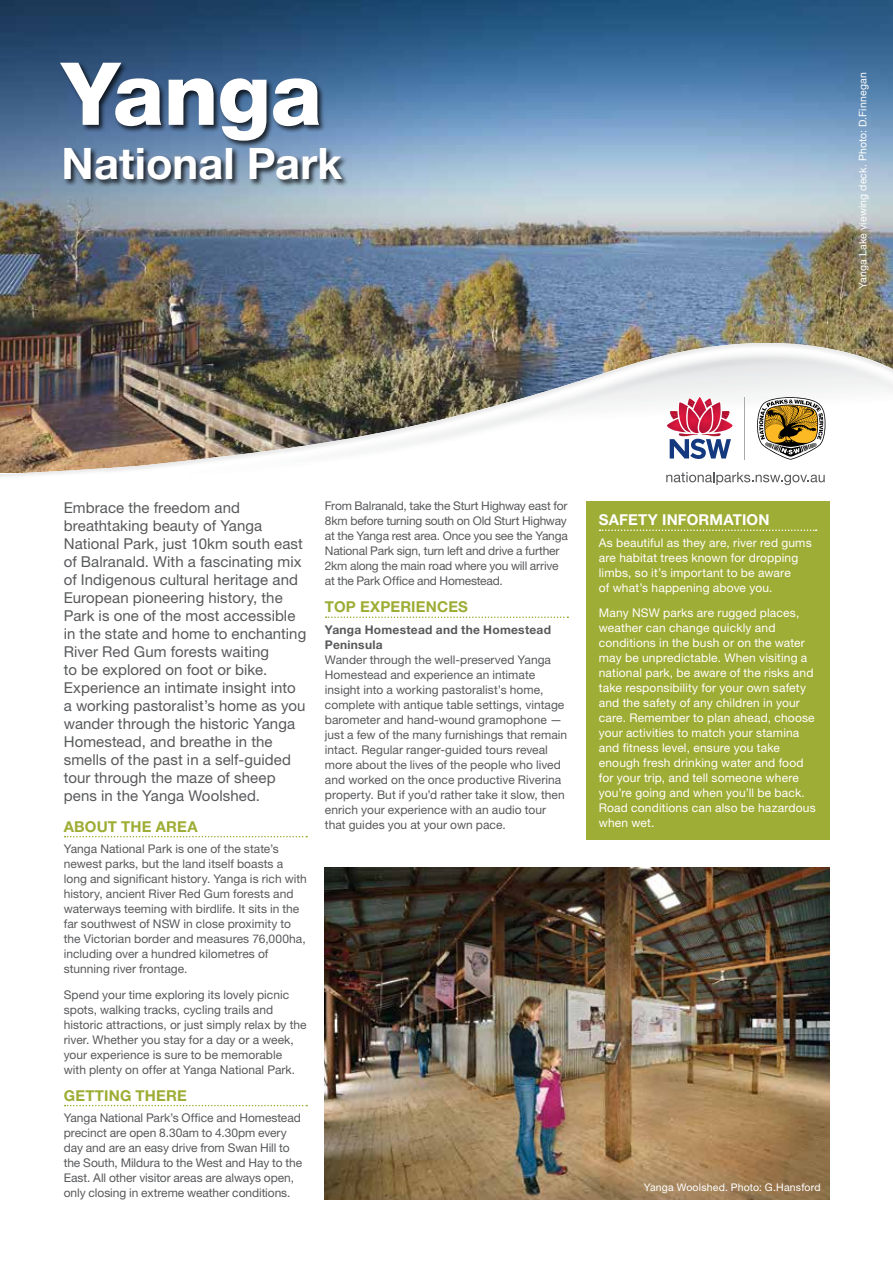
<style>
.page{position:relative;width:893px;height:1263px;background:#fff}
.page>*{position:absolute;margin:0;border:0;box-sizing:border-box;transform-origin:0 0}
.t1{font:800 87px "Helvetica Neue LT Std";letter-spacing:-.005em;color:#fff}
.t2{font:700 43.5px "Helvetica Neue LT Std";color:#fff}
.t3{font:15px/18px "Helvetica Neue LT Std";letter-spacing:.005em;color:#58595b}
.t4{font:700 15px "Helvetica Neue LT Std";letter-spacing:.01em;color:#9ead35}
.t5{font:700 15px "Helvetica Neue LT Std";letter-spacing:.01em;color:#fff}
.t6{font:12px/15px "Helvetica Neue LT Std";color:#58595b}
.t7{font:12px/15px "Helvetica Neue LT Std";letter-spacing:.015em;color:#fff}
.t8{font:700 12px/15px "Helvetica Neue LT Std";letter-spacing:.02em;color:#58595b}
.t9{font:10.5px "Helvetica Neue LT Std";letter-spacing:.015em;color:#fff}
</style>
<div class="page">
<img style="left:0;top:0;width:893px;height:343px">
<img style="left:325px;top:867px;width:504px;height:332px">
<img style="left:0;top:343px;width:893px;height:127px">
<img style="left:0;top:470px;width:68px;height:7px">
<img style="left:569px;top:343px;width:250px;height:159px">
<img style="left:819px;top:347px;width:74px;height:168px">
<img style="left:462px;top:384px;width:107px;height:86px">
<img style="left:283px;top:414px;width:179px;height:56px">
<img style="left:105px;top:449px;width:178px;height:23px">
<hr style="left:745px;top:397px;width:1px;height:62px;background:#a7a9ac">
<svg style="left:757px;top:397px;width:68px;height:63px"></svg>
<svg style="left:666px;top:396px;width:67px;height:63px"></svg>
<img style="left:713px;top:419px;width:19px;height:13px">
<img style="left:667px;top:419px;width:19px;height:13px">
<img style="left:701px;top:433px;width:20px;height:3px">
<img style="left:679px;top:433px;width:19px;height:3px">
<svg style="left:666px;top:472px;width:159px;height:13px"></svg>
<div style="left:59px;top:61px;width:290px;height:126px;background:#000;opacity:.75"></div>
<svg style="left:65px;top:836px;width:242px;height:1px"></svg>
<svg style="left:65px;top:1105px;width:242px;height:1px"></svg>
<svg style="left:326px;top:616px;width:242px;height:2px"></svg>
<div style="left:586px;top:502px;width:243px;height:338px;background:#9ead35"></div>
<svg style="left:600px;top:529px;width:217px;height:2px"></svg>
<h1 class="t1" style="left:62px;top:42px;width:262px">Yanga</h1>
<h2 class="t2" style="left:62px;top:136px;width:282px">National Park</h2>
<p class="t9" style="left:856px;top:289px;width:218px;rotate:-90deg">Yanga Lake viewing deck. Photo: D.Finnegan</p>
<p class="t3" style="left:64px;top:498px;width:244px">Embrace the freedom and breathtaking beauty of Yanga<br>National Park, just 10km south east of Balranald. With a fascinating mix of Indigenous cultural heritage and<br>European pioneering history, the<br>Park is one of the most accessible in the state and home to enchanting<br>River Red Gum forests waiting<br>to be explored on foot or bike.<br>Experience an intimate insight into a working pastoralist’s home as you wander through the historic Yanga<br>Homestead, and breathe in the smells of the past in a self-guided tour through the maze of sheep pens in the Yanga Woolshed.</p>
<p class="t4" style="left:64px;top:817px;width:135px">ABOUT THE AREA</p>
<p class="t6" style="left:64px;top:841px;width:245px">Yanga National Park is one of the state’s newest parks, but the land itself boasts a long and significant history. Yanga is rich with history, ancient River Red Gum forests and waterways teeming with birdlife. It sits in the far southwest of NSW in close proximity to the Victorian border and measures 76,000ha, including over a hundred kilometres of stunning river frontage.</p>
<p class="t6" style="left:64px;top:987px;width:244px">Spend your time exploring its lovely picnic spots, walking tracks, cycling trails and historic attractions, or just simply relax by the river. Whether you stay for a day or a week, your experience is sure to be memorable with plenty on offer at Yanga National Park.</p>
<p class="t4" style="left:64px;top:1086px;width:125px">GETTING THERE</p>
<p class="t6" style="left:64px;top:1110px;width:240px">Yanga National Park’s Office and Homestead precinct are open 8.30am to 4.30pm every day and are an easy drive from Swan Hill to the South, Mildura to the West and Hay to the East. All other visitor areas are always open, only closing in extreme weather conditions.</p>
<p class="t6" style="left:325px;top:498px;width:244px">From Balranald, take the Sturt Highway east for 8km before turning south on Old Sturt Highway at the Yanga rest area. Once you see the Yanga National Park sign, turn left and drive a further 2km along the main road where you will arrive at the Park Office and Homestead.</p>
<p class="t4" style="left:325px;top:598px;width:145px">TOP EXPERIENCES</p>
<p class="t8" style="left:325px;top:622px;width:228px">Yanga Homestead and the Homestead<br>Peninsula</p>
<p class="t6" style="left:325px;top:652px;width:244px">Wander through the well-preserved Yanga Homestead and experience an intimate insight into a working pastoralist’s home, complete with antique table settings, vintage barometer and hand-wound gramophone — just a few of the many furnishings that remain intact. Regular ranger-guided tours reveal more about the lives of the people who lived and worked on the once productive Riverina property. But if you’d rather take it slow, then enrich your experience with an audio tour that guides you at your own pace.</p>
<p class="t5" style="left:599px;top:511px;width:172px">SAFETY INFORMATION</p>
<p class="t7" style="left:599px;top:535px;width:214px">As beautiful as they are, river red gums are habitat trees known for dropping limbs, so it’s important to be aware<br>of what’s happening above you.</p>
<p class="t7" style="left:599px;top:605px;width:218px">Many NSW parks are rugged places, weather can change quickly and conditions in the bush or on the water may be unpredictable. When visiting a national park, be aware of the risks and take responsibility for your own safety and the safety of any children in your care. Remember to plan ahead, choose your activities to match your stamina and fitness level, ensure you take enough fresh drinking water and food for your trip, and tell someone where you’re going and when you’ll be back.<br>Road conditions can also be hazardous when wet.</p>
<p class="t9" style="left:644px;top:1181px;width:178px">Yanga Woolshed. Photo: G.Hansford</p>
</div>
